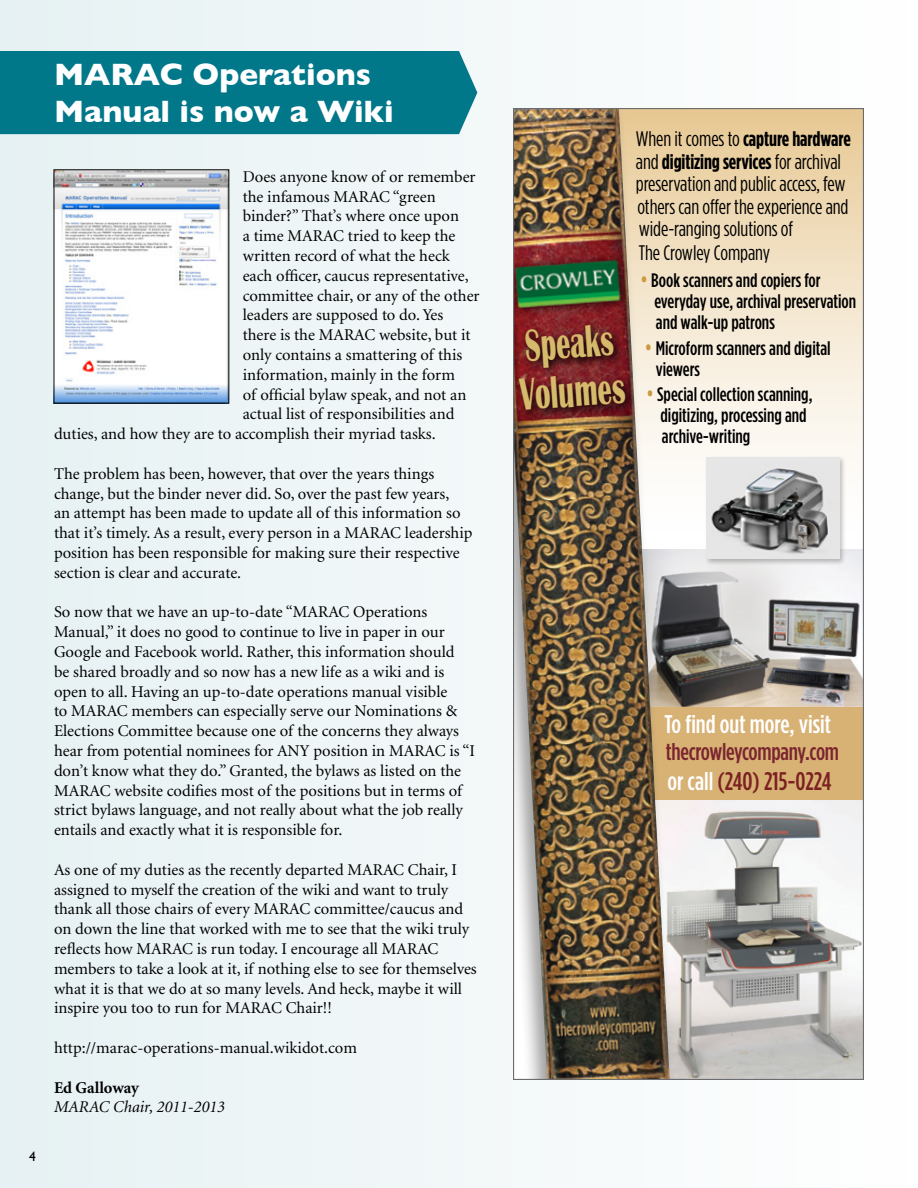
<style>
.page{position:relative;width:918px;height:1188px;background:#fff}
.page>*{position:absolute;margin:0;border:0;box-sizing:border-box;transform-origin:0 0}
.t1{font:700 46.65px/48.6px "Britannic";color:#d5ba6b;scale:.61 1}
.t2{font:700 31.5px/37.8px "Gill Sans";color:#fff}
.t3{font:500 25.5px "Gotham Condensed";color:#fff}
.t4{font:500 25.5px "Gotham Condensed";color:#7b2121}
.t5{font:500 24px "Gotham Condensed";letter-spacing:-.01em;color:#7b252f}
.t6{font:21px/22.8px "Gotham Condensed";letter-spacing:-.005em;color:#000}
.t7{font:500 19.5px/21px "Gotham Condensed";color:#000}
.t8{font:16.5px/19.8px "Minion";color:#000}
.t9{font:italic 16.5px "Minion";color:#000}
.t10{font:700 16.5px "Minion";color:#000}
.t11{font:13.5px "Gill Sans";color:#000}
.s1{font-weight:700}
.s2{font-size:21.75px;color:#cb9941}
.s3{color:#fff}
</style>
<div class="page">
<div style="left:0;top:0;width:918px;height:1188px;background:linear-gradient(to right,#e5f0f2,#fffefe)"></div>
<div style="left:0;top:51px;width:477px;height:83px;background:#00788a"></div>
<img style="left:677px;top:800px;width:185px;height:278px">
<img style="left:677px;top:549px;width:185px;height:159px">
<div style="left:513px;top:108px;width:351px;height:432px;background:linear-gradient(to bottom,#e8cb99,#fff)"></div>
<div style="left:625px;top:708px;width:239px;height:92px;background:#d8b275"></div>
<div style="left:513px;top:108px;width:164px;height:972px;background:#000;opacity:.39"></div>
<img style="left:515px;top:110px;width:155px;height:968px">
<div style="left:515px;top:321px;width:121px;height:100px;background:#000;opacity:.98"></div>
<div style="left:704px;top:455px;width:142px;height:111px;background:#000;opacity:.25"></div>
<img style="left:706px;top:457px;width:133px;height:102px">
<img style="left:56px;top:171px;width:171px;height:231px">
<h2 class="t2" style="left:54px;top:55px;width:341px">MARAC Operations<br>Manual is now a Wiki</h2>
<p class="t11" style="left:29px;top:1149px;width:8px">4</p>
<p class="t8" style="left:243px;top:167px;width:234px">Does anyone know of or remember</p>
<p class="t8" style="left:243px;top:187px;width:195px">the infamous MARAC “green</p>
<p class="t8" style="left:243px;top:207px;width:218px">binder?” That’s where once upon</p>
<p class="t8" style="left:243px;top:227px;width:214px">a time MARAC tried to keep the</p>
<p class="t8" style="left:243px;top:246px;width:209px">written record of what the heck</p>
<p class="t8" style="left:243px;top:266px;width:228px">each officer, caucus representative,</p>
<p class="t8" style="left:243px;top:286px;width:238px">committee chair, or any of the other</p>
<p class="t8" style="left:243px;top:306px;width:202px">leaders are supposed to do. Yes</p>
<p class="t8" style="left:243px;top:326px;width:229px">there is the MARAC website, but it</p>
<p class="t8" style="left:243px;top:345px;width:221px">only contains a smattering of this</p>
<p class="t8" style="left:243px;top:365px;width:214px">information, mainly in the form</p>
<p class="t8" style="left:243px;top:385px;width:225px">of official bylaw speak, and not an</p>
<p class="t8" style="left:243px;top:405px;width:213px">actual list of responsibilities and</p>
<p class="t8" style="left:54px;top:425px;width:383px">duties, and how they are to accomplish their myriad tasks.</p>
<p class="t8" style="left:54px;top:464px;width:420px">The problem has been, however, that over the years things change, but the binder never did. So, over the past few years,<br>an attempt has been made to update all of this information so that it’s timely. As a result, every person in a MARAC leadership position has been responsible for making sure their respective section is clear and accurate.</p>
<p class="t8" style="left:54px;top:603px;width:423px">So now that we have an up-to-date “MARAC Operations Manual,” it does no good to continue to live in paper in our Google and Facebook world. Rather, this information should<br>be shared broadly and so now has a new life as a wiki and is open to all. Having an up-to-date operations manual visible<br>to MARAC members can especially serve our Nominations &amp; Elections Committee because one of the concerns they always hear from potential nominees for ANY position in MARAC is “I don’t know what they do.” Granted, the bylaws as listed on the MARAC website codifies most of the positions but in terms of strict bylaws language, and not really about what the job really entails and exactly what it is responsible for.</p>
<p class="t8" style="left:54px;top:860px;width:424px">As one of my duties as the recently departed MARAC Chair, I assigned to myself the creation of the wiki and want to truly thank all those chairs of every MARAC committee/caucus and on down the line that worked with me to see that the wiki truly reflects how MARAC is run today. I encourage all MARAC members to take a look at it, if nothing else to see for themselves what it is that we do at so many levels. And heck, maybe it will inspire you too to run for MARAC Chair!!</p>
<p class="t8" style="left:54px;top:1038px;width:304px">http://marac-operations-manual.wikidot.com</p>
<p class="t10" style="left:54px;top:1079px;width:87px">Ed Galloway</p>
<p class="t9" style="left:54px;top:1099px;width:172px">MARAC Chair, 2011-2013</p>
<h1 class="t1" style="left:515px;top:323px;width:174px;rotate:-4deg">Speaks<br>Volumes</h1>
<p class="t6" style="left:636px;top:127px;width:216px">When it comes to <span class="s1">capture hardware </span>and <span class="s1">digitizing services</span> for archival preservation and public access, few others can offer the experience and wide-ranging solutions of<br>The Crowley Company</p>
<p class="t7" style="left:654px;top:269px;width:203px;text-indent:-14px"><span class="s2">•</span> Book scanners and copiers for everyday use, archival preservation and walk-up patrons</p>
<p class="t7" style="left:656px;top:337px;width:176px;text-indent:-11px"><span class="s2">•</span> Microform scanners and digital viewers</p>
<p class="t7" style="left:660px;top:383px;width:154px;text-indent:-14px"><span class="s2">•</span> Special collection scanning, digitizing, processing and archive-writing</p>
<h3 class="t3" style="left:664px;top:710px;width:168px">To find out more, visit</h3>
<h3 class="t5" style="left:666px;top:738px;width:175px">thecrowleycompany.com</h3>
<h3 class="t4" style="left:667px;top:767px;width:166px"><span class="s3">or call</span> (240) 215-0224</h3>
</div>
